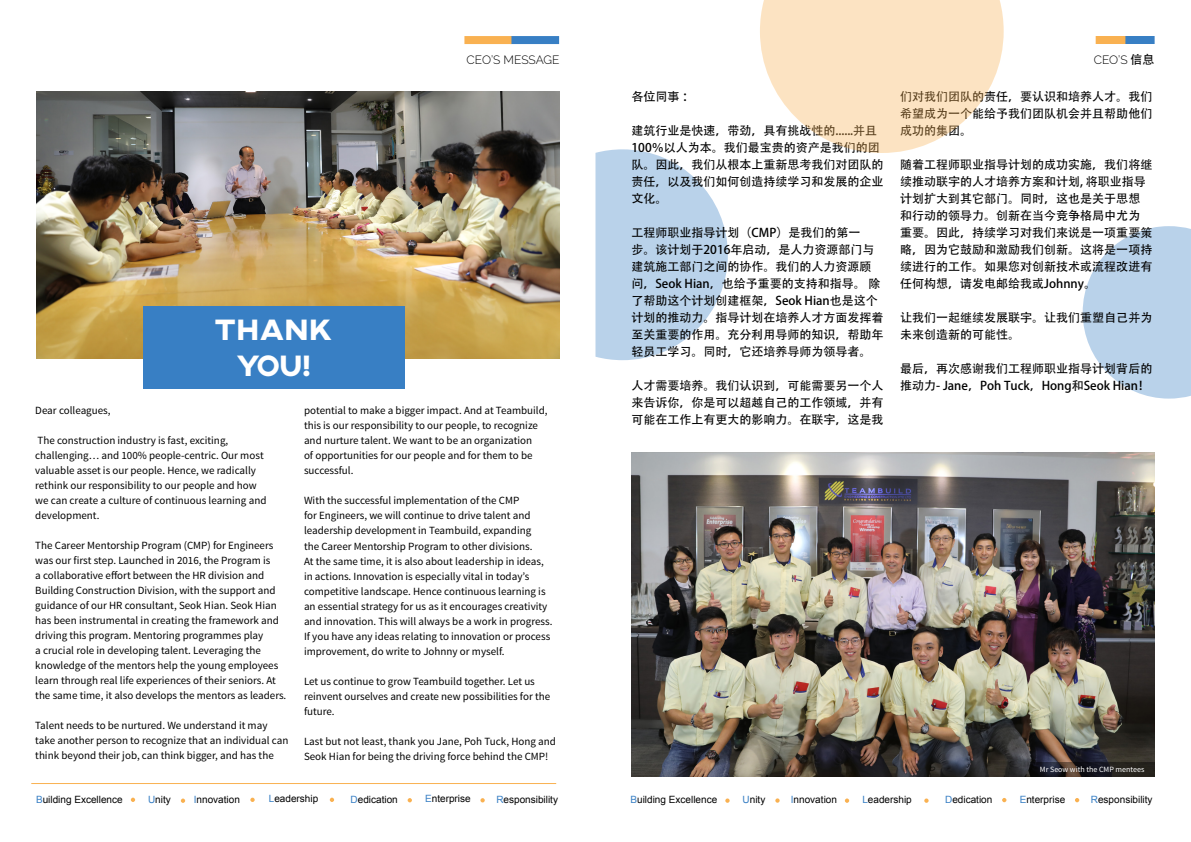
<style>
.page{position:relative;width:1191px;height:842px;background:#fff}
.page>*{position:absolute;margin:0;border:0;box-sizing:border-box;transform-origin:0 0}
.t1{font:800 30px/36px "AXIS";color:#fff;text-align:center}
.t2{font:12px/17px "Adobe Heiti Std";color:#000}
.t3{font:300 12px "Raleway";letter-spacing:-.005em;color:#000}
.t4{font:11px/15px "Source Sans Pro";color:#000}
.t5{font:10px "Arial";color:#000}
.t6{font:8px "Source Sans Pro";color:#fff}
.s1{font-family:"Adobe Heiti Std";font-weight:400}
.s2{color:#387fc4}
</style>
<div class="page">
<img style="left:631px;top:452px;width:524px;height:324px">
<svg style="left:1082px;top:226px;width:109px;height:173px"></svg>
<svg style="left:595px;top:149px;width:133px;height:211px"></svg>
<svg style="left:131px;top:798px;width:4px;height:4px"></svg>
<svg style="left:725px;top:798px;width:4px;height:5px"></svg>
<svg style="left:181px;top:798px;width:4px;height:5px"></svg>
<svg style="left:775px;top:798px;width:4px;height:5px"></svg>
<svg style="left:250px;top:798px;width:5px;height:4px"></svg>
<svg style="left:845px;top:798px;width:4px;height:5px"></svg>
<svg style="left:330px;top:798px;width:4px;height:4px"></svg>
<svg style="left:924px;top:798px;width:4px;height:5px"></svg>
<svg style="left:407px;top:798px;width:5px;height:4px"></svg>
<svg style="left:1002px;top:798px;width:4px;height:4px"></svg>
<svg style="left:480px;top:798px;width:5px;height:4px"></svg>
<svg style="left:1075px;top:798px;width:4px;height:4px"></svg>
<svg style="left:1030px;top:762px;width:124px;height:14px;background:#232021"></svg>
<svg style="left:760px;top:0;width:243px;height:153px"></svg>
<div style="left:510px;top:36px;width:49px;height:8px;background:#387fc4"></div>
<div style="left:1124px;top:36px;width:30px;height:8px;background:#387fc4"></div>
<div style="left:464px;top:36px;width:47px;height:8px;background:#f9b151"></div>
<div style="left:1095px;top:36px;width:30px;height:8px;background:#f9b151"></div>
<img style="left:36px;top:91px;width:523px;height:268px">
<div style="left:143px;top:306px;width:261px;height:82px;background:#387fc4"></div>
<hr style="left:31px;top:783px;width:525px;height:1px;background:#f9b151">
<h1 class="t1" style="left:214px;top:313px;width:119px">THANK<br>YOU!</h1>
<p class="t3" style="left:466px;top:53px;width:94px">CEO’S MESSAGE</p>
<p class="t4" style="left:35px;top:403px;width:77px">Dear colleagues,</p>
<p class="t4" style="left:35px;top:433px;width:233px">The construction industry is fast, exciting, challenging… and 100% people-centric. Our most valuable asset is our people. Hence, we radically rethink our responsibility to our people and how we can create a culture of continuous learning and development.</p>
<p class="t4" style="left:35px;top:538px;width:253px">The Career Mentorship Program (CMP) for Engineers was our first step. Launched in 2016, the Program is<br>a collaborative effort between the HR division and Building Construction Division, with the support and guidance of our HR consultant, Seok Hian. Seok Hian has been instrumental in creating the framework and driving this program. Mentoring programmes play<br>a crucial role in developing talent. Leveraging the knowledge of the mentors help the young employees learn through real life experiences of their seniors. At the same time, it also develops the mentors as leaders.</p>
<p class="t4" style="left:35px;top:718px;width:254px">Talent needs to be nurtured. We understand it may take another person to recognize that an individual can think beyond their job, can think bigger, and has the</p>
<p class="t4" style="left:304px;top:403px;width:245px">potential to make a bigger impact. And at Teambuild, this is our responsibility to our people, to recognize and nurture talent. We want to be an organization<br>of opportunities for our people and for them to be successful.</p>
<p class="t4" style="left:304px;top:493px;width:250px">With the successful implementation of the CMP<br>for Engineers, we will continue to drive talent and leadership development in Teambuild, expanding<br>the Career Mentorship Program to other divisions.<br>At the same time, it is also about leadership in ideas, in actions. Innovation is especially vital in today’s competitive landscape. Hence continuous learning is an essential strategy for us as it encourages creativity and innovation. This will always be a work in progress.<br>If you have any ideas relating to innovation or process improvement, do write to Johnny or myself.</p>
<p class="t4" style="left:304px;top:673px;width:248px">Let us continue to grow Teambuild together. Let us reinvent ourselves and create new possibilities for the future.</p>
<p class="t4" style="left:304px;top:733px;width:253px">Last but not least, thank you Jane, Poh Tuck, Hong and<br>Seok Hian for being the driving force behind the CMP!</p>
<p class="t2" style="left:631px;top:88px;width:64px">各位同事 ：</p>
<p class="t2" style="left:631px;top:122px;width:253px">建筑行业是快速，带劲，具有挑战性的......并且<br>100％以人为本。我们最宝贵的资产是我们的团队。因此，我们从根本上重新思考我们对团队的责任，以及我们如何创造持续学习和发展的企业文化。</p>
<p class="t2" style="left:631px;top:224px;width:253px">工程师职业指导计划（CMP）是我们的第一<br>步。该计划于2016年启动，是人力资源部门与建筑施工部门之间的协作。我们的人力资源顾问，Seok Hian，也给予重要的支持和指导。 除了帮助这个计划创建框架，Seok Hian也是这个计划的推动力。指导计划在培养人才方面发挥着至关重要的作用。充分利用导师的知识，帮助年轻员工学习。同时，它还培养导师为领导者。</p>
<p class="t2" style="left:631px;top:377px;width:253px;text-align:justify">人才需要培养。我们认识到，可能需要另一个人来告诉你，你是可以超越自己的工作领域，并有可能在工作上有更大的影响力。在联宇，这是我</p>
<p class="t3" style="left:1093px;top:53px;width:62px">CEO’S <span class="s1">信息</span></p>
<p class="t2" style="left:900px;top:88px;width:253px;text-align:justify">们对我们团队的责任，要认识和培养人才。我们希望成为一个能给予我们团队机会并且帮助他们成功的集团。</p>
<p class="t2" style="left:900px;top:156px;width:253px">随着工程师职业指导计划的成功实施，我们将继续推动联宇的人才培养方案和计划, 将职业指导计划扩大到其它部门。同时，这也是关于思想和行动的领导力。创新在当今竞争格局中尤为重要。因此，持续学习对我们来说是一项重要策略，因为它鼓励和激励我们创新。这将是一项持续进行的工作。如果您对创新技术或流程改进有任何构想，请发电邮给我或Johnny。</p>
<p class="t2" style="left:900px;top:309px;width:253px">让我们一起继续发展联宇。让我们重塑自己并为未来创造新的可能性。</p>
<p class="t2" style="left:900px;top:360px;width:253px">最后，再次感谢我们工程师职业指导计划背后的推动力- Jane，Poh Tuck，Hong和Seok Hian！</p>
<p class="t6" style="left:1040px;top:764px;width:106px">Mr Seow with the CMP mentees</p>
<p class="t5" style="left:36px;top:793px;width:88px"><span class="s2">B</span>uilding Excellence</p>
<p class="t5" style="left:148px;top:793px;width:24px"><span class="s2">U</span>nity</p>
<p class="t5" style="left:194px;top:792px;width:48px"><span class="s2">I</span>nnovation</p>
<p class="t5" style="left:269px;top:792px;width:51px"><span class="s2">L</span>eadership</p>
<p class="t5" style="left:350px;top:793px;width:49px"><span class="s2">D</span>edication</p>
<p class="t5" style="left:425px;top:792px;width:47px"><span class="s2">E</span>nterprise</p>
<p class="t5" style="left:496px;top:793px;width:63px"><span class="s2">R</span>esponsibility</p>
<p class="t5" style="left:630px;top:793px;width:88px"><span class="s2">B</span>uilding Excellence</p>
<p class="t5" style="left:742px;top:793px;width:24px"><span class="s2">U</span>nity</p>
<p class="t5" style="left:791px;top:793px;width:48px"><span class="s2">I</span>nnovation</p>
<p class="t5" style="left:862px;top:793px;width:51px"><span class="s2">L</span>eadership</p>
<p class="t5" style="left:945px;top:793px;width:49px"><span class="s2">D</span>edication</p>
<p class="t5" style="left:1019px;top:793px;width:47px"><span class="s2">E</span>nterprise</p>
<p class="t5" style="left:1090px;top:793px;width:63px"><span class="s2">R</span>esponsibility</p>
</div>
